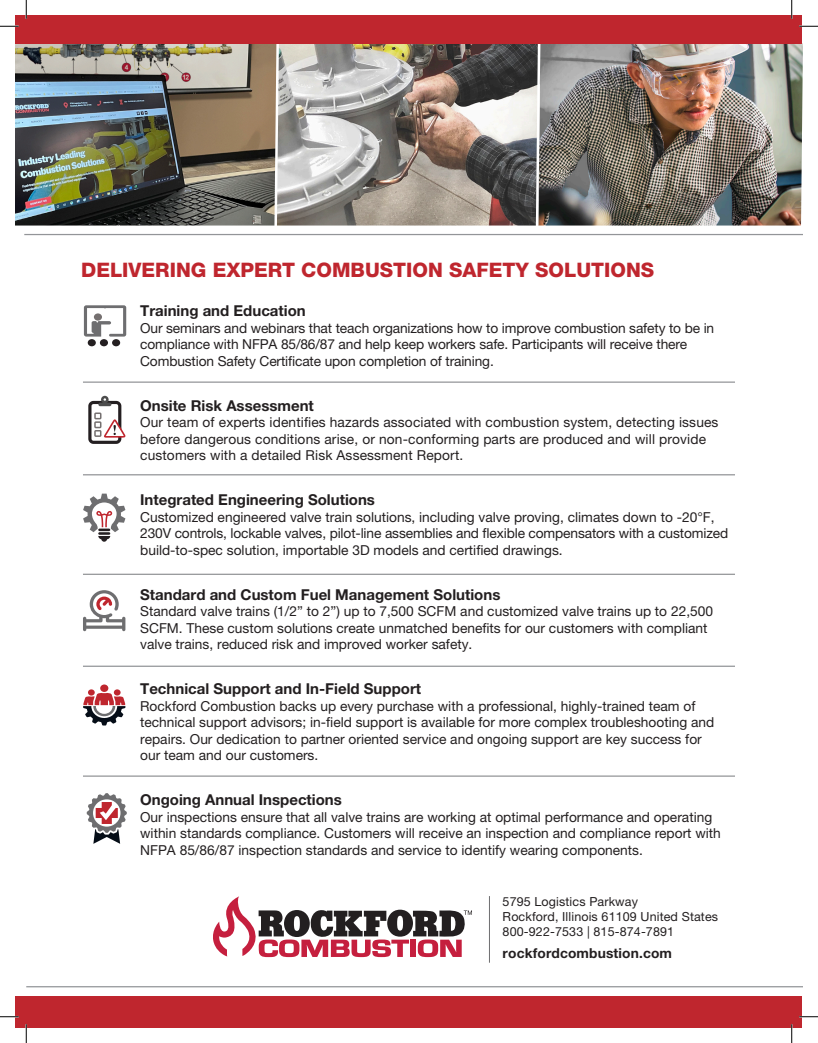
<style>
.page{position:relative;width:818px;height:1043px;background:#fff}
.page>*{position:absolute;margin:0;border:0;box-sizing:border-box;transform-origin:0 0}
.t1{font:800 20px "Helvetica Neue LT Pro";color:#bf262e}
.t2{font:700 15px "Helvetica Neue LT Pro";color:#231f20}
.t3{font:13.75px/16.5px "Helvetica Neue LT Pro";color:#231f20}
.t4{font:700 13.75px "Helvetica Neue LT Pro";letter-spacing:.01em;color:#231f20}
.t5{font:12.5px/15px "Helvetica Neue LT Pro";letter-spacing:.01em;color:#231f20}
</style>
<div class="page">
<div style="left:88px;top:339px;width:8px;height:7px;background:#241f21;border-radius:50%"></div>
<div style="left:100px;top:339px;width:8px;height:7px;background:#241f21;border-radius:50%"></div>
<div style="left:112px;top:339px;width:8px;height:7px;background:#241f21;border-radius:50%"></div>
<svg style="left:84px;top:305px;width:42px;height:31px"></svg>
<svg style="left:88px;top:396px;width:38px;height:48px"></svg>
<svg style="left:83px;top:493px;width:42px;height:48px"></svg>
<div style="left:114px;top:689px;width:7px;height:6px;background:#bf262e;border-radius:50%"></div>
<div style="left:100px;top:684px;width:8px;height:8px;background:#bf262e;border-radius:50%"></div>
<div style="left:88px;top:689px;width:7px;height:6px;background:#bf262e;border-radius:50%"></div>
<svg style="left:83px;top:693px;width:42px;height:32px"></svg>
<svg style="left:87px;top:793px;width:40px;height:50px"></svg>
<hr style="left:83px;top:381px;width:652px;height:2px;background:#939598">
<hr style="left:83px;top:474px;width:652px;height:1px;background:#939598">
<hr style="left:83px;top:573px;width:652px;height:2px;background:#939598">
<hr style="left:83px;top:665px;width:652px;height:2px;background:#939598">
<hr style="left:83px;top:775px;width:652px;height:1px;background:#939598">
<div style="left:16px;top:995px;width:786px;height:32px;background:#bf262e"></div>
<hr style="left:26px;top:986px;width:776px;height:1px;background:#939598">
<svg style="left:213px;top:896px;width:259px;height:61px"></svg>
<img style="left:15px;top:42px;width:258px;height:183px">
<img style="left:280px;top:43px;width:254px;height:182px">
<img style="left:541px;top:43px;width:261px;height:182px">
<svg style="left:273px;top:43px;width:7px;height:183px"></svg>
<svg style="left:534px;top:43px;width:7px;height:183px"></svg>
<div style="left:16px;top:15px;width:786px;height:28px;background:#bf262e"></div>
<hr style="left:24px;top:234px;width:778px;height:1px;background:#939598">
<hr style="left:489px;top:896px;width:1px;height:66px;background:#6e6e70">
<svg style="left:83px;top:590px;width:42px;height:41px"></svg>
<svg style="left:0;top:25px;width:19px;height:2px"></svg>
<svg style="left:799px;top:25px;width:19px;height:2px"></svg>
<svg style="left:0;top:1015px;width:19px;height:2px"></svg>
<svg style="left:799px;top:1016px;width:19px;height:1px"></svg>
<svg style="left:25px;top:0;width:2px;height:19px"></svg>
<svg style="left:25px;top:1024px;width:2px;height:18px"></svg>
<svg style="left:790px;top:0;width:2px;height:19px"></svg>
<svg style="left:790px;top:1024px;width:2px;height:18px"></svg>
<h1 class="t1" style="left:81px;top:257px;width:574px">DELIVERING EXPERT COMBUSTION SAFETY SOLUTIONS</h1>
<p class="t2" style="left:140px;top:301px;width:167px">Training and Education</p>
<p class="t3" style="left:140px;top:319px;width:575px">Our seminars and webinars that teach organizations how to improve combustion safety to be in compliance with NFPA 85/86/87 and help keep workers safe. Participants will receive there<br>Combustion Safety Certificate upon completion of training.</p>
<p class="t2" style="left:140px;top:396px;width:175px">Onsite Risk Assessment</p>
<p class="t3" style="left:140px;top:414px;width:579px">Our team of experts identifies hazards associated with combustion system, detecting issues before dangerous conditions arise, or non-conforming parts are produced and will provide customers with a detailed Risk Assessment Report.</p>
<p class="t2" style="left:140px;top:490px;width:236px">Integrated Engineering Solutions</p>
<p class="t3" style="left:140px;top:508px;width:589px">Customized engineered valve train solutions, including valve proving, climates down to -20°F,<br>230V controls, lockable valves, pilot-line assemblies and flexible compensators with a customized build-to-spec solution, importable 3D models and certified drawings.</p>
<p class="t2" style="left:140px;top:585px;width:361px">Standard and Custom Fuel Management Solutions</p>
<p class="t3" style="left:140px;top:603px;width:574px">Standard valve trains (1/2” to 2”) up to 7,500 SCFM and customized valve trains up to 22,500<br>SCFM. These custom solutions create unmatched benefits for our customers with compliant valve trains, reduced risk and improved worker safety.</p>
<p class="t2" style="left:140px;top:679px;width:282px">Technical Support and In-Field Support</p>
<p class="t3" style="left:140px;top:697px;width:575px">Rockford Combustion backs up every purchase with a professional, highly-trained team of technical support advisors; in-field support is available for more complex troubleshooting and repairs. Our dedication to partner oriented service and ongoing support are key success for our team and our customers.</p>
<p class="t2" style="left:140px;top:790px;width:203px">Ongoing Annual Inspections</p>
<p class="t3" style="left:140px;top:808px;width:582px">Our inspections ensure that all valve trains are working at optimal performance and operating within standards compliance. Customers will receive an inspection and compliance report with<br>NFPA 85/86/87 inspection standards and service to identify wearing components.</p>
<p class="t5" style="left:502px;top:893px;width:217px">5795 Logistics Parkway<br>Rockford, Illinois 61109 United States<br>800-922-7533 | 815-874-7891</p>
<p class="t4" style="left:502px;top:945px;width:171px">rockfordcombustion.com</p>
</div>
